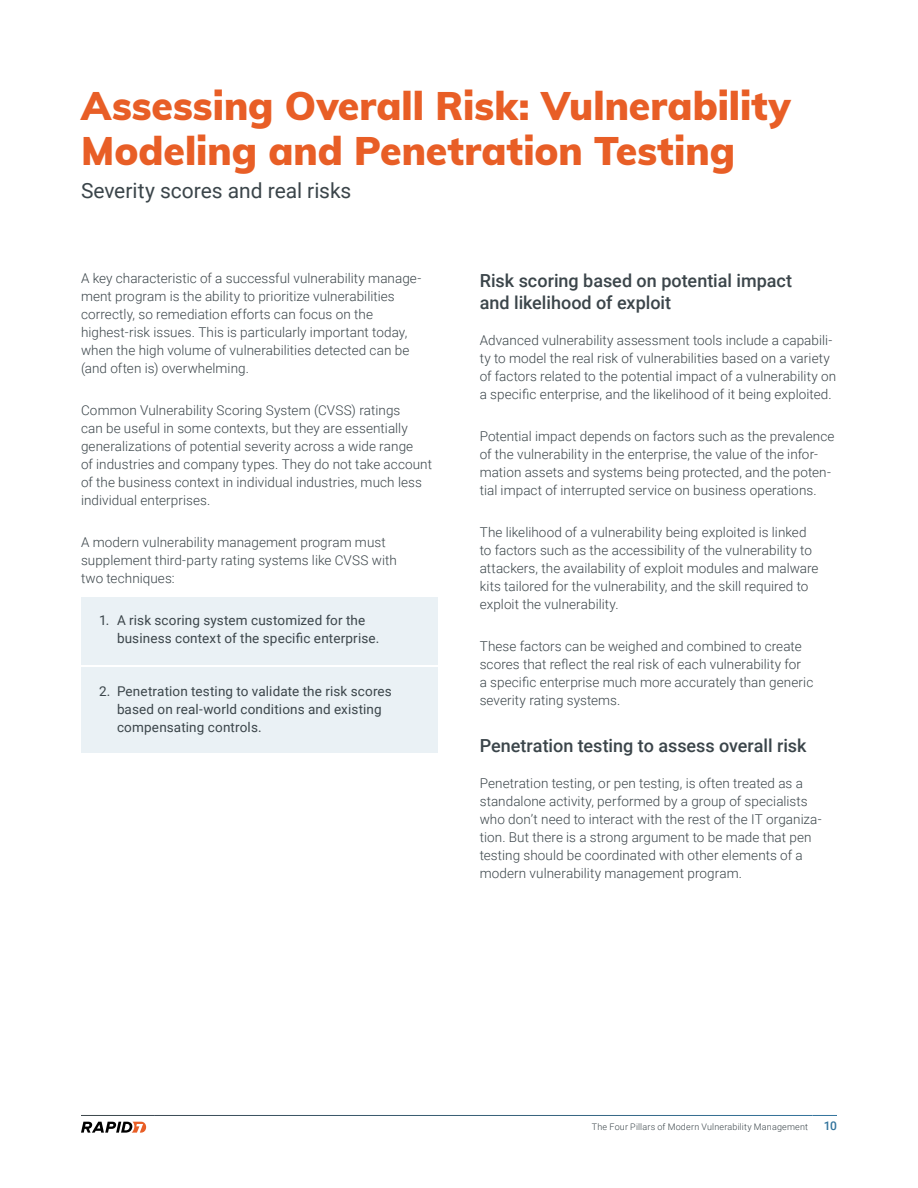
<style>
.page{position:relative;width:918px;height:1188px;background:#fff}
.page>*{position:absolute;margin:0;border:0;box-sizing:border-box;transform-origin:0 0}
.Section_Title{font:900 39px/45px "Muli";color:#e85e26}
.Subtitle{font:21px "Roboto";letter-spacing:-.005em;color:#3b454a}
.Body_Headline_1{font:500 18px/22.5px "Roboto";color:#3b454a}
.Body{font:300 13.5px/18px "Roboto";letter-spacing:.005em;color:#3b454a}
.t1{font:13.5px/18px "Roboto";letter-spacing:.01em;color:#3b454a}
.t2{font:500 12px "Roboto";color:#31739c}
.t3{font:300 9px "Roboto";letter-spacing:.02em;color:#3b454a}
</style>
<div class="page">
<svg style="left:813px;top:1115px;width:24px;height:1px"></svg>
<svg style="left:81px;top:1122px;width:65px;height:11px"></svg>
<div style="left:81px;top:597px;width:357px;height:68px;background:#eaf1f5"></div>
<div style="left:81px;top:668px;width:357px;height:85px;background:#eaf1f5"></div>
<p class="Section_Title" style="left:81px;top:82px;width:711px">Assessing Overall Risk: Vulnerability<br>Modeling and Penetration Testing</p>
<p class="Subtitle" style="left:81px;top:176px;width:272px">Severity scores and real risks</p>
<p class="Body" style="left:81px;top:269px;width:342px">A key characteristic of a successful vulnerability manage&shy;ment program is the ability to prioritize vulnerabilities correctly, so remediation efforts can focus on the highest-risk issues. This is particularly important today, when the high volume of vulnerabilities detected can be (and often is) overwhelming.</p>
<p class="Body" style="left:81px;top:401px;width:353px">Common Vulnerability Scoring System (CVSS) ratings<br>can be useful in some contexts, but they are essentially generalizations of potential severity across a wide range<br>of industries and company types. They do not take account of the business context in individual industries, much less individual enterprises.</p>
<p class="Body" style="left:81px;top:533px;width:317px">A modern vulnerability management program must supplement third-party rating systems like CVSS with two techniques:</p>
<p class="t1" style="left:117px;top:611px;width:264px;text-indent:-18px">1. A risk scoring system customized for the business context of the specific enterprise.</p>
<p class="t1" style="left:117px;top:681px;width:276px;text-indent:-18px">2. Penetration testing to validate the risk scores based on real-world conditions and existing compensating controls.</p>
<p class="Body_Headline_1" style="left:480px;top:268px;width:314px">Risk scoring based on potential impact and likelihood of exploit</p>
<p class="Body" style="left:480px;top:331px;width:358px">Advanced vulnerability assessment tools include a capabili&shy;ty to model the real risk of vulnerabilities based on a variety of factors related to the potential impact of a vulnerability on a specific enterprise, and the likelihood of it being exploited.</p>
<p class="Body" style="left:480px;top:427px;width:356px">Potential impact depends on factors such as the prevalence of the vulnerability in the enterprise, the value of the infor&shy;mation assets and systems being protected, and the poten&shy;tial impact of interrupted service on business operations.</p>
<p class="Body" style="left:480px;top:523px;width:340px">The likelihood of a vulnerability being exploited is linked to factors such as the accessibility of the vulnerability to attackers, the availability of exploit modules and malware kits tailored for the vulnerability, and the skill required to exploit the vulnerability.</p>
<p class="Body" style="left:480px;top:637px;width:335px">These factors can be weighed and combined to create scores that reflect the real risk of each vulnerability for<br>a specific enterprise much more accurately than generic severity rating systems.</p>
<p class="Body_Headline_1" style="left:480px;top:733px;width:328px">Penetration testing to assess overall risk</p>
<p class="Body" style="left:480px;top:773px;width:344px">Penetration testing, or pen testing, is often treated as a standalone activity, performed by a group of specialists who don’t need to interact with the rest of the IT organiza&shy;tion. But there is a strong argument to be made that pen testing should be coordinated with other elements of a modern vulnerability management program.</p>
<p class="t3" style="left:592px;top:1120px;width:218px">The Four Pillars of Modern Vulnerability Management</p>
<p class="t2" style="left:824px;top:1118px;width:15px">10</p>
</div>
